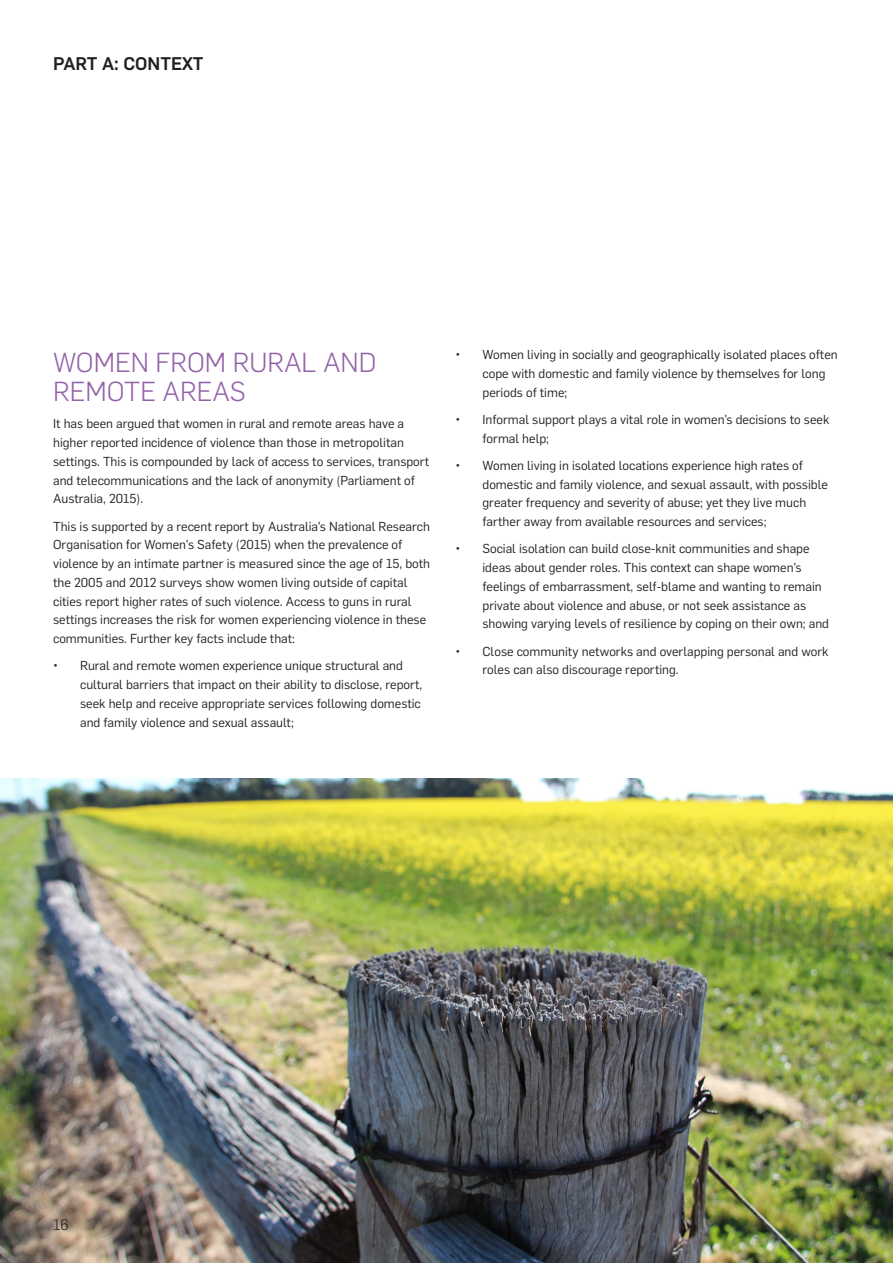
<style>
.page{position:relative;width:893px;height:1263px;background:#fff}
.page>*{position:absolute;margin:0;border:0;box-sizing:border-box;transform-origin:0 0}
.t1{font:300 27px/28.5px "Flama";color:#9262a9}
.t2{font:500 18px "Flama";color:#231f20}
.t3{font:300 15px "Flama";color:#231f20}
.t4{font:12.75px/18.8px "Flama";color:#231f20}
</style>
<div class="page">
<img style="left:0;top:778px;width:893px;height:485px">
<h2 class="t2" style="left:53px;top:51px;width:152px">PART A: CONTEXT</h2>
<h1 class="t1" style="left:53px;top:347px;width:325px">WOMEN FROM RURAL AND<br>REMOTE AREAS</h1>
<p class="t4" style="left:53px;top:413px;width:378px">It has been argued that women in rural and remote areas have a higher reported incidence of violence than those in metropolitan settings. This is compounded by lack of access to services, transport and telecommunications and the lack of anonymity (Parliament of Australia, 2015).</p>
<p class="t4" style="left:53px;top:516px;width:378px">This is supported by a recent report by Australia’s National Research Organisation for Women’s Safety (2015) when the prevalence of violence by an intimate partner is measured since the age of 15, both the 2005 and 2012 surveys show women living outside of capital cities report higher rates of such violence. Access to guns in rural settings increases the risk for women experiencing violence in these communities. Further key facts include that:</p>
<p class="t4" style="left:80px;top:656px;width:344px;text-indent:-27px">• Rural and remote women experience unique structural and cultural barriers that impact on their ability to disclose, report, seek help and receive appropriate services following domestic and family violence and sexual assault;</p>
<p class="t4" style="left:482px;top:344px;width:357px;text-indent:-27px">• Women living in socially and geographically isolated places often cope with domestic and family violence by themselves for long periods of time;</p>
<p class="t4" style="left:482px;top:409px;width:348px;text-indent:-27px">• Informal support plays a vital role in women’s decisions to seek formal help;</p>
<p class="t4" style="left:482px;top:455px;width:347px;text-indent:-27px">• Women living in isolated locations experience high rates of domestic and family violence, and sexual assault, with possible greater frequency and severity of abuse; yet they live much farther away from available resources and services;</p>
<p class="t4" style="left:482px;top:539px;width:348px;text-indent:-27px">• Social isolation can build close-knit communities and shape ideas about gender roles. This context can shape women’s feelings of embarrassment, self-blame and wanting to remain private about violence and abuse, or not seek assistance as showing varying levels of resilience by coping on their own; and</p>
<p class="t4" style="left:482px;top:641px;width:348px;text-indent:-27px">• Close community networks and overlapping personal and work roles can also discourage reporting.</p>
<p class="t3" style="left:53px;top:1215px;width:17px">16</p>
</div>
